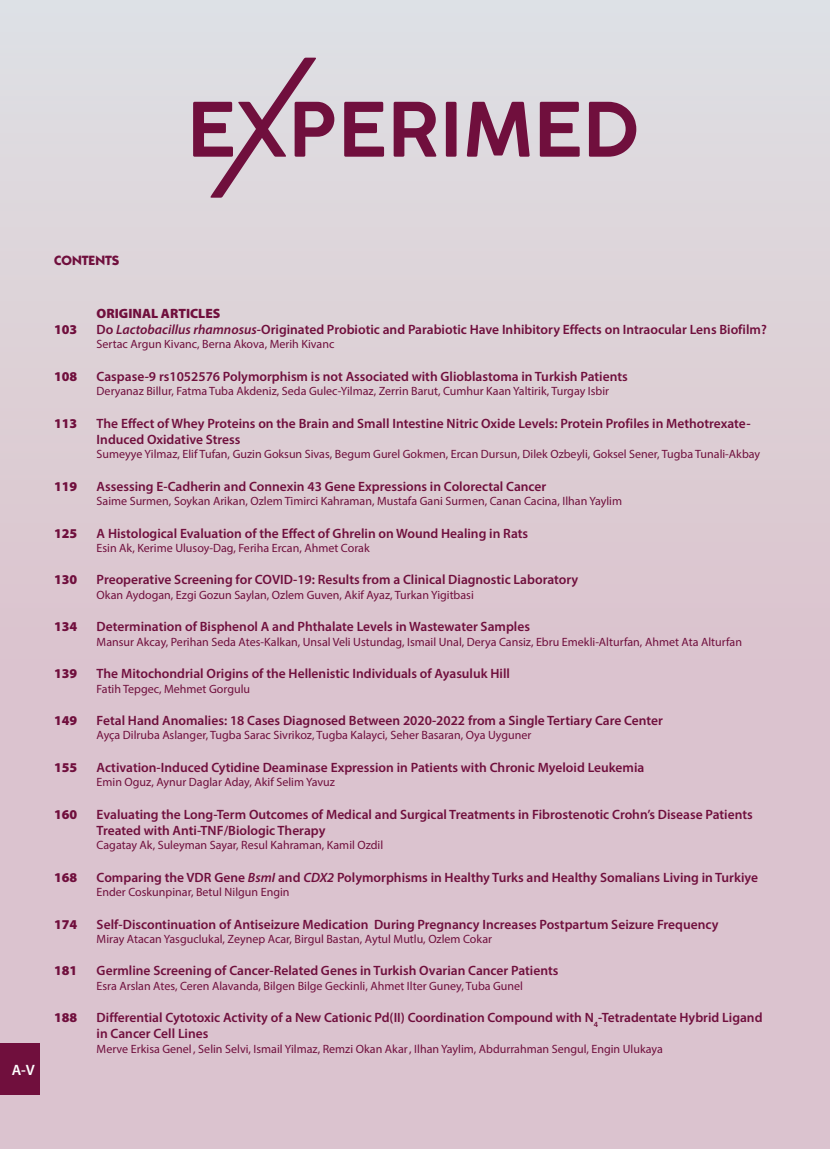
<style>
.page{position:relative;width:830px;height:1149px;background:#fff}
.page>*{position:absolute;margin:0;border:0;box-sizing:border-box;transform-origin:0 0}
.t1{font:600 15px "Myriad Pro";color:#fff}
.t2{font:600 13.5px/16.2px "Myriad Pro";color:#700f3d}
.t3{font:900 13.5px "Myriad Pro";color:#700f3d}
.t4{font:700 13.5px "ITC Kabel Std";color:#700f3d}
.t5{font:12px "Myriad Pro";color:#700f3d}
.s1{font-style:italic}
</style>
<div class="page">
<div style="left:0;top:0;width:829px;height:1148px;background:linear-gradient(to bottom,#dedcdf,#dabcca)"></div>
<svg style="left:193px;top:58px;width:443px;height:140px;background:#c6afbc"></svg>
<div style="left:0;top:1042px;width:39px;height:52px;background:#700f3d"></div>
<p class="t1" style="left:12px;top:1059px;width:24px">A-V</p>
<p class="t4" style="left:54px;top:252px;width:67px">CONTENTS</p>
<p class="t3" style="left:97px;top:304px;width:125px">ORIGINAL ARTICLES</p>
<p class="t3" style="left:54px;top:320px;width:25px">103</p>
<p class="t2" style="left:97px;top:321px;width:671px">Do <span class="s1">Lactobacillus rhamnosus</span>-Originated Probiotic and Parabiotic Have Inhibitory Effects on Intraocular Lens Biofilm?</p>
<p class="t5" style="left:97px;top:337px;width:239px">Sertac Argun Kivanc, Berna Akova, Merih Kivanc</p>
<p class="t3" style="left:54px;top:367px;width:25px">108</p>
<p class="t2" style="left:97px;top:368px;width:532px">Caspase-9 rs1052576 Polymorphism is not Associated with Glioblastoma in Turkish Patients</p>
<p class="t5" style="left:97px;top:384px;width:513px">Deryanaz Billur, Fatma Tuba Akdeniz, Seda Gulec-Yilmaz, Zerrin Barut, Cumhur Kaan Yaltirik, Turgay Isbir</p>
<p class="t3" style="left:54px;top:414px;width:25px">113</p>
<p class="t2" style="left:97px;top:414px;width:655px">The Effect of Whey Proteins on the Brain and Small Intestine Nitric Oxide Levels: Protein Profiles in Methotrexate-<br>Induced Oxidative Stress</p>
<p class="t5" style="left:97px;top:447px;width:665px">Sumeyye Yilmaz, Elif Tufan, Guzin Goksun Sivas, Begum Gurel Gokmen, Ercan Dursun, Dilek Ozbeyli, Goksel Sener, Tugba Tunali-Akbay</p>
<p class="t3" style="left:54px;top:477px;width:25px">119</p>
<p class="t2" style="left:97px;top:477px;width:451px">Assessing E-Cadherin and Connexin 43 Gene Expressions in Colorectal Cancer</p>
<p class="t5" style="left:97px;top:493px;width:526px">Saime Surmen, Soykan Arikan, Ozlem Timirci Kahraman, Mustafa Gani Surmen, Canan Cacina, Ilhan Yaylim</p>
<p class="t3" style="left:54px;top:524px;width:25px">125</p>
<p class="t2" style="left:97px;top:524px;width:433px">A Histological Evaluation of the Effect of Ghrelin on Wound Healing in Rats</p>
<p class="t5" style="left:97px;top:540px;width:274px">Esin Ak, Kerime Ulusoy-Dag, Feriha Ercan, Ahmet Corak</p>
<p class="t3" style="left:54px;top:570px;width:25px">130</p>
<p class="t2" style="left:97px;top:571px;width:483px">Preoperative Screening for COVID-19: Results from a Clinical Diagnostic Laboratory</p>
<p class="t5" style="left:97px;top:587px;width:378px">Okan Aydogan, Ezgi Gozun Saylan, Ozlem Guven, Akif Ayaz, Turkan Yigitbasi</p>
<p class="t3" style="left:54px;top:617px;width:25px">134</p>
<p class="t2" style="left:97px;top:618px;width:434px">Determination of Bisphenol A and Phthalate Levels in Wastewater Samples</p>
<p class="t5" style="left:97px;top:634px;width:646px">Mansur Akcay, Perihan Seda Ates-Kalkan, Unsal Veli Ustundag, Ismail Unal, Derya Cansiz, Ebru Emekli-Alturfan, Ahmet Ata Alturfan</p>
<p class="t3" style="left:54px;top:664px;width:25px">139</p>
<p class="t2" style="left:97px;top:665px;width:415px">The Mitochondrial Origins of the Hellenistic Individuals of Ayasuluk Hill</p>
<p class="t5" style="left:97px;top:681px;width:155px">Fatih Tepgec, Mehmet Gorgulu</p>
<p class="t3" style="left:54px;top:711px;width:25px">149</p>
<p class="t2" style="left:97px;top:711px;width:567px">Fetal Hand Anomalies: 18 Cases Diagnosed Between 2020-2022 from a Single Tertiary Care Center</p>
<p class="t5" style="left:97px;top:727px;width:436px">Ayça Dilruba Aslanger, Tugba Sarac Sivrikoz, Tugba Kalayci, Seher Basaran, Oya Uyguner</p>
<p class="t3" style="left:54px;top:758px;width:25px">155</p>
<p class="t2" style="left:97px;top:758px;width:549px">Activation-Induced Cytidine Deaminase Expression in Patients with Chronic Myeloid Leukemia</p>
<p class="t5" style="left:97px;top:774px;width:240px">Emin Oguz, Aynur Daglar Aday, Akif Selim Yavuz</p>
<p class="t3" style="left:54px;top:804px;width:25px">160</p>
<p class="t2" style="left:97px;top:805px;width:657px">Evaluating the Long-Term Outcomes of Medical and Surgical Treatments in Fibrostenotic Crohn’s Disease Patients<br>Treated with Anti-TNF/Biologic Therapy</p>
<p class="t5" style="left:97px;top:837px;width:288px">Cagatay Ak, Suleyman Sayar, Resul Kahraman, Kamil Ozdil</p>
<p class="t3" style="left:54px;top:867px;width:25px">168</p>
<p class="t2" style="left:97px;top:868px;width:662px">Comparing the VDR Gene <span class="s1">BsmI</span> and <span class="s1">CDX2</span> Polymorphisms in Healthy Turks and Healthy Somalians Living in Turkiye</p>
<p class="t5" style="left:97px;top:884px;width:194px">Ender Coskunpinar, Betul Nilgun Engin</p>
<p class="t3" style="left:54px;top:914px;width:25px">174</p>
<p class="t2" style="left:97px;top:915px;width:623px">Self-Discontinuation of Antiseizure Medication During Pregnancy Increases Postpartum Seizure Frequency</p>
<p class="t5" style="left:97px;top:931px;width:397px">Miray Atacan Yasguclukal, Zeynep Acar, Birgul Bastan, Aytul Mutlu, Ozlem Cokar</p>
<p class="t3" style="left:54px;top:961px;width:25px">181</p>
<p class="t2" style="left:97px;top:962px;width:463px">Germline Screening of Cancer-Related Genes in Turkish Ovarian Cancer Patients</p>
<p class="t5" style="left:97px;top:978px;width:428px">Esra Arslan Ates, Ceren Alavanda, Bilgen Bilge Geckinli, Ahmet Ilter Guney, Tuba Gunel</p>
<p class="t3" style="left:54px;top:1008px;width:25px">188</p>
<p class="t2" style="left:97px;top:1008px;width:667px">Differential Cytotoxic Activity of a New Cationic Pd(II) Coordination Compound with N<sub>4</sub>-Tetradentate Hybrid Ligand in Cancer Cell Lines</p>
<p class="t5" style="left:97px;top:1041px;width:567px">Merve Erkisa Genel , Selin Selvi, Ismail Yilmaz, Remzi Okan Akar, Ilhan Yaylim, Abdurrahman Sengul, Engin Ulukaya</p>
</div>
